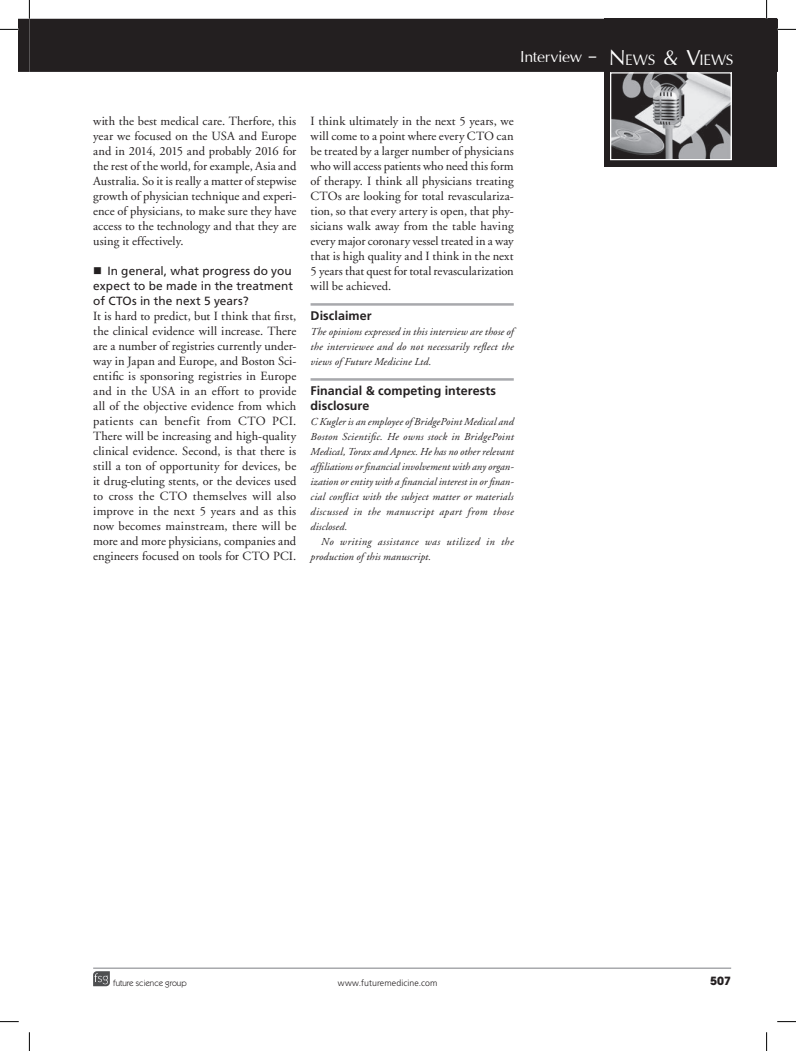
<style>
.page{position:relative;width:796px;height:1051px;background:#fff}
.page>*{position:absolute;margin:0;border:0;box-sizing:border-box;transform-origin:0 0}
.t1{font:25px "Iris UPC";letter-spacing:-.01em;color:#fff}
.t2{font:23.75px "Iris UPC";letter-spacing:-.01em;color:#fff}
.t3{font:12.5px/15px "Adobe Garamond";letter-spacing:.005em;color:#231f20;text-align:justify}
.t4{font:700 12.5px/15px "Frutiger";letter-spacing:.005em;color:#231f20}
.t5{font:11.88px/15px "Frutiger";letter-spacing:.005em;color:#231f20;text-align:justify}
.t6{font:700 11.25px "Avant Garde";color:#231f20}
.t7{font:italic 10.62px/15px "Adobe Garamond";letter-spacing:.025em;color:#231f20;text-align:justify}
.t8{font:300 8.75px "Frutiger";letter-spacing:.01em;color:#231f20}
.t9{font:8.75px "Itc Kabel";color:#231f20}
.s1{font-size:34px}
</style>
<div class="page">
<div style="left:604px;top:19px;width:172px;height:148px;background:#231f20"></div>
<img style="left:612px;top:74px;width:118px;height:84px">
<div style="left:610px;top:72px;width:122px;height:88px;border:1px solid #fff"></div>
<div style="left:30px;top:19px;width:747px;height:53px;background:#231f20"></div>
<hr style="left:93px;top:967px;width:638px;height:2px;background:#a8a9ad">
<hr style="left:310px;top:303px;width:204px;height:3px;background:#a8a9ad">
<hr style="left:310px;top:378px;width:204px;height:3px;background:#a8a9ad">
<svg style="left:93px;top:971px;width:17px;height:15px"></svg>
<svg style="left:777px;top:29px;width:19px;height:1px"></svg>
<svg style="left:0;top:1021px;width:19px;height:1px"></svg>
<svg style="left:777px;top:1021px;width:19px;height:1px"></svg>
<svg style="left:0;top:0;width:30px;height:72px"></svg>
<svg style="left:29px;top:1032px;width:1px;height:19px"></svg>
<svg style="left:766px;top:0;width:1px;height:19px"></svg>
<svg style="left:766px;top:1032px;width:1px;height:19px"></svg>
<h1 class="t1" style="left:520px;top:38px;width:77px">Interview –</h1>
<h2 class="t2" style="left:609px;top:42px;width:126px"><span class="s1">N</span>ews <span class="s1">&amp; V</span>iews</h2>
<p class="t3" style="left:93px;top:114px;width:205px">with the best medical care. Therfore, this year we focused on the USA and Europe and in 2014, 2015 and probably 2016 for the rest of the world, for example, Asia and Australia. So it is really a matter of stepwise growth of physician technique and experi&shy;ence of physicians, to make sure they have access to the technology and that they are using it effectively.</p>
<p class="t5" style="left:93px;top:263px;width:201px;text-indent:14px">In general, what progress do you expect to be made in the treatment of CTOs in the next 5 years?</p>
<p class="t3" style="left:93px;top:309px;width:205px">It is hard to predict, but I think that first, the clinical evidence will increase. There are a number of registries currently under&shy;way in Japan and Europe, and Boston Sci&shy;entific is sponsoring registries in Europe and in the USA in an effort to provide all of the objective evidence from which patients can benefit from CTO PCI.<br>There will be increasing and high-quality clinical evidence. Second, is that there is still a ton of opportunity for devices, be it drug-eluting stents, or the devices used to cross the CTO themselves will also improve in the next 5 years and as this now becomes mainstream, there will be more and more physicians, companies and engineers focused on tools for CTO PCI.</p>
<p class="t3" style="left:310px;top:114px;width:205px">I think ultimately in the next 5 years, we will come to a point where every CTO can be treated by a larger number of physicians who will access patients who need this form of therapy. I think all physicians treating CTOs are looking for total revasculariza&shy;tion, so that every artery is open, that phy&shy;sicians walk away from the table having every major coronary vessel treated in a way that is high quality and I think in the next 5 years that quest for total revascularization will be achieved.</p>
<p class="t4" style="left:310px;top:308px;width:63px">Disclaimer</p>
<p class="t7" style="left:310px;top:324px;width:205px">The opinions expressed in this interview are those of the interviewee and do not necessarily reflect the views of Future Medicine Ltd.</p>
<p class="t4" style="left:310px;top:383px;width:187px">Financial &amp; competing interests disclosure</p>
<p class="t7" style="left:310px;top:414px;width:205px">C Kugler is an employee of BridgePoint Medical and Boston Scientific. He owns stock in BridgePoint Medical, Torax and Apnex. He has no other relevant affiliations or financial involvement with any organ&shy;ization or entity with a financial interest in or finan&shy;cial conflict with the subject matter or materials discussed in the manuscript apart from those disclosed.</p>
<p class="t7" style="left:310px;top:534px;width:205px;text-indent:11px">No writing assistance was utilized in the production of this manuscript.</p>
<p class="t9" style="left:113px;top:978px;width:75px">future science group</p>
<p class="t8" style="left:338px;top:978px;width:101px">www.futuremedicine.com</p>
<p class="t6" style="left:710px;top:973px;width:22px">507</p>
</div>
